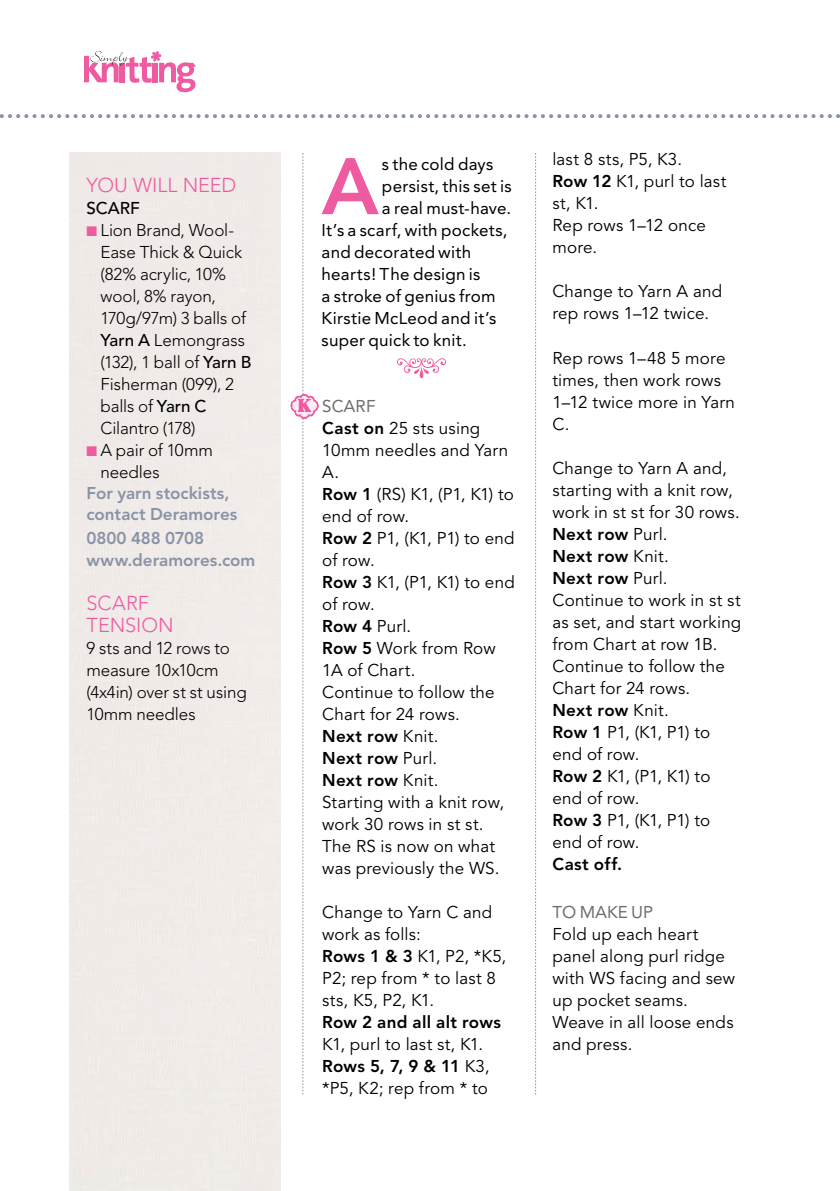
<style>
.page{position:relative;width:840px;height:1191px;background:#fff}
.page>*{position:absolute;margin:0;border:0;box-sizing:border-box;transform-origin:0 0}
.t1{font:800 79.2px "Avenir LT Std";color:#ef5ba1}
.t2{font:300 20px/22px "Avenir LT Std";color:#ef5ba1}
.t3{font:17px/22px "Avenir LT Std";letter-spacing:.01em;color:#000}
.t4{font:300 17px/22px "Avenir LT Std";letter-spacing:-.005em;color:#000}
.t5{font:17px "Avenir LT Std";letter-spacing:.015em;color:#000}
.t6{font:800 17px/21px "Avenir LT Std";letter-spacing:-.005em;color:#8993a6}
.t7{font:800 17px "Avenir LT Std";letter-spacing:.02em;color:#000}
.t8{font:17px "Avenir LT Std";color:#6d6e71}
.t9{font:500 17px "Avenir LT Std";letter-spacing:-.005em;color:#000}
.s1{color:#ef5ba1}
.s2{font-weight:500}
.s3{color:#6d6e71}
.s4{font-weight:800}
</style>
<div class="page">
<svg style="left:535px;top:153px;width:1px;height:941px"></svg>
<svg style="left:290px;top:153px;width:28px;height:941px"></svg>
<svg style="left:397px;top:358px;width:49px;height:20px"></svg>
<svg style="left:0;top:114px;width:840px;height:4px"></svg>
<svg style="left:84px;top:51px;width:112px;height:41px"></svg>
<p class="t2" style="left:86px;top:174px;width:151px">YOU WILL NEED</p>
<p class="t9" style="left:86px;top:198px;width:55px">SCARF</p>
<p class="t4" style="left:100px;top:219px;width:152px;text-indent:-14px"><span class="s1">■</span> Lion Brand, Wool-<br>Ease Thick &amp; Quick (82% acrylic, 10% wool, 8% rayon,<br>170g/97m) 3 balls of<br><span class="s2">Yarn A</span> Lemongrass (132), 1 ball of <span class="s2">Yarn B<br></span>Fisherman (099), 2 balls of <span class="s2">Yarn C<br></span>Cilantro (178)</p>
<p class="t4" style="left:100px;top:439px;width:114px;text-indent:-14px"><span class="s1">■</span> A pair of 10mm needles</p>
<p class="t6" style="left:86px;top:483px;width:152px">For yarn stockists, contact Deramores</p>
<p class="t6" style="left:86px;top:527px;width:170px;line-height:22px">0800 488 0708 www.deramores.com</p>
<p class="t2" style="left:86px;top:592px;width:89px">SCARF<br>TENSION</p>
<p class="t4" style="left:86px;top:637px;width:162px">9 sts and 12 rows to measure 10x10cm (4x4in) over st st using<br>10mm needles</p>
<h1 class="t1" style="left:321px;top:140px;width:59px">A</h1>
<p class="t5" style="left:382px;top:154px;width:113px">s the cold days</p>
<p class="t5" style="left:382px;top:176px;width:131px">persist, this set is</p>
<p class="t5" style="left:382px;top:198px;width:131px">a real must-have.</p>
<p class="t5" style="left:321px;top:220px;width:187px">It’s a scarf, with pockets,</p>
<p class="t5" style="left:321px;top:242px;width:151px">and decorated with</p>
<p class="t5" style="left:321px;top:264px;width:160px">hearts! The design is</p>
<p class="t5" style="left:321px;top:286px;width:175px">a stroke of genius from</p>
<p class="t5" style="left:321px;top:308px;width:176px">Kirstie McLeod and it’s</p>
<p class="t5" style="left:321px;top:330px;width:147px">super quick to knit.</p>
<p class="t3" style="left:322px;top:396px;width:194px"><span class="s3">SCARF<br></span><span class="s4">Cast on</span> 25 sts using<br>10mm needles and Yarn<br>A.<br><span class="s4">Row 1</span> (RS) K1, (P1, K1) to end of row.<br><span class="s4">Row 2</span> P1, (K1, P1) to end of row.<br><span class="s4">Row 3</span> K1, (P1, K1) to end of row.<br><span class="s4">Row 4</span> Purl.<br><span class="s4">Row 5</span> Work from Row<br>1A of Chart.<br>Continue to follow the<br>Chart for 24 rows.<br><span class="s4">Next row</span> Knit.<br><span class="s4">Next row</span> Purl.<br><span class="s4">Next row</span> Knit.<br>Starting with a knit row, work 30 rows in st st.<br>The RS is now on what was previously the WS.</p>
<p class="t3" style="left:322px;top:902px;width:185px">Change to Yarn C and work as folls:<br><span class="s4">Rows 1 &amp; 3</span> K1, P2, *K5,<br>P2; rep from * to last 8 sts, K5, P2, K1.</p>
<p class="t7" style="left:322px;top:1012px;width:180px">Row 2 and all alt rows</p>
<p class="t3" style="left:322px;top:1034px;width:169px">K1, purl to last st, K1.<br><span class="s4">Rows 5, 7, 9 &amp; 11</span> K3, *P5, K2; rep from * to</p>
<p class="t3" style="left:552px;top:149px;width:175px">last 8 sts, P5, K3.<br><span class="s4">Row 12</span> K1, purl to last st, K1.<br>Rep rows 1–12 once more.</p>
<p class="t3" style="left:552px;top:281px;width:171px">Change to Yarn A and rep rows 1–12 twice.</p>
<p class="t3" style="left:552px;top:347px;width:184px">Rep rows 1–48 5 more times, then work rows<br>1–12 twice more in Yarn<br>C.</p>
<p class="t3" style="left:552px;top:457px;width:190px">Change to Yarn A and, starting with a knit row, work in st st for 30 rows.<br><span class="s4">Next row</span> Purl.<br><span class="s4">Next row</span> Knit.<br><span class="s4">Next row</span> Purl.<br>Continue to work in st st as set, and start working from Chart at row 1B.<br>Continue to follow the<br>Chart for 24 rows.<br><span class="s4">Next row</span> Knit.<br><span class="s4">Row 1</span> P1, (K1, P1) to end of row.<br><span class="s4">Row 2</span> K1, (P1, K1) to end of row.<br><span class="s4">Row 3</span> P1, (K1, P1) to end of row.</p>
<p class="t7" style="left:552px;top:853px;width:71px">Cast off.</p>
<p class="t8" style="left:552px;top:902px;width:102px">TO MAKE UP</p>
<p class="t3" style="left:552px;top:924px;width:184px">Fold up each heart panel along purl ridge with WS facing and sew up pocket seams.<br>Weave in all loose ends and press.</p>
</div>
